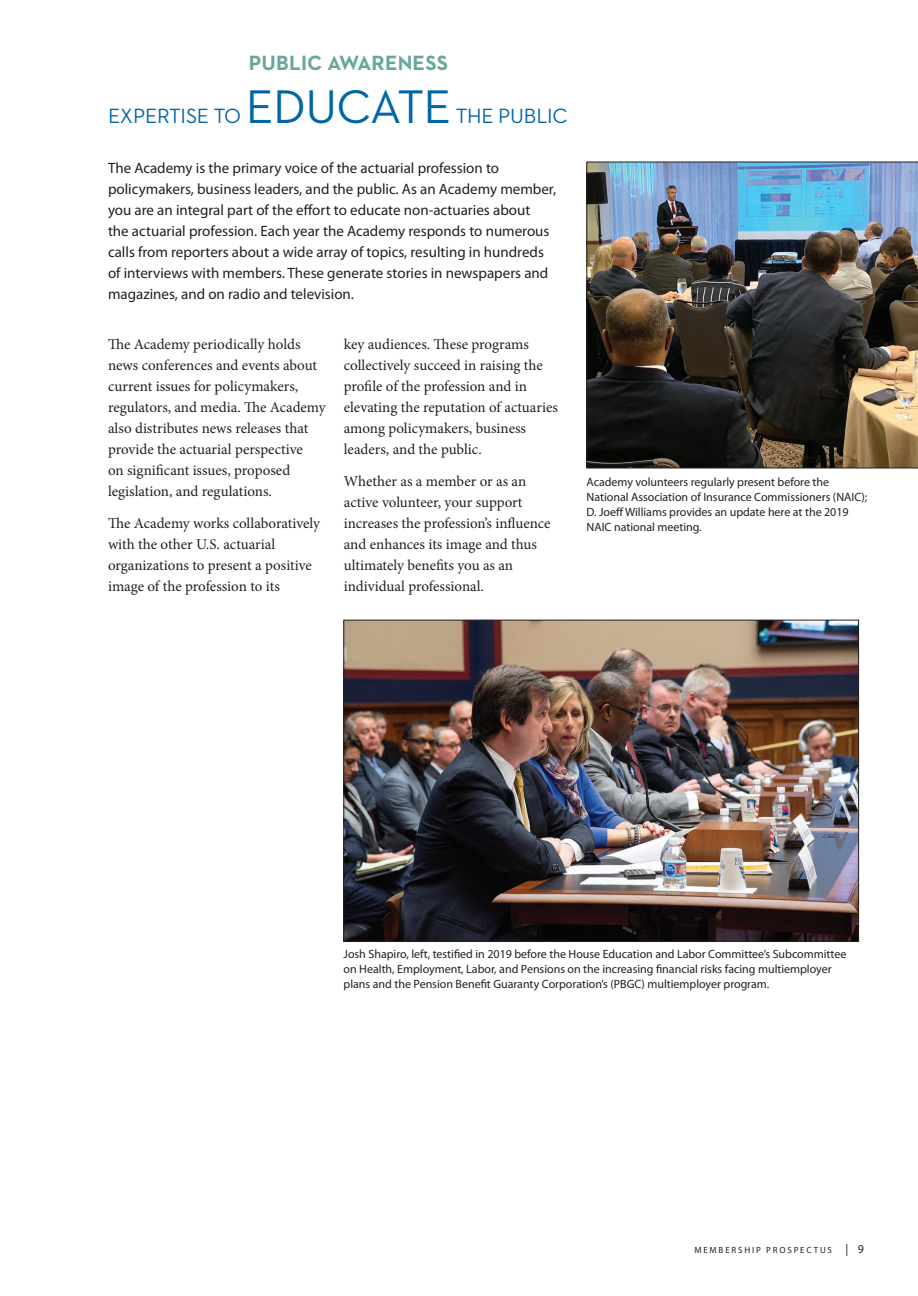
<style>
.page{position:relative;width:918px;height:1296px;background:#fff}
.page>*{position:absolute;margin:0;border:0;box-sizing:border-box;transform-origin:0 0}
.Main_heads{font:48px "Neutraface 2 Text";letter-spacing:-.01em;color:#0166a5}
.Main_heads-2{font:21px "Neutraface 2 Text";letter-spacing:-.01em;color:#0166a5}
.Main_heads-3{font:700 21px "Neutraface 2 Text";letter-spacing:.01em;color:#68a69b}
.body_text{font:15px/21px "Minion Pro";color:#231f20}
.wide_paragraph{font:15px/21px "Myriad Pro";color:#231f20}
.caption_credit{font:12px/15px "Myriad Pro";color:#231f20}
.t1{font:9px "Myriad Pro";letter-spacing:.2em;color:#231f20}
.s1{font-size:12px}
</style>
<div class="page">
<img style="left:587px;top:162px;width:331px;height:306px">
<img style="left:346px;top:622px;width:511px;height:317px">
<div style="left:344px;top:620px;width:515px;height:321px;border:1px solid #231f20"></div>
<p class="Main_heads-2" style="left:108px;top:102px;width:135px">EXPERTISE TO</p>
<p class="Main_heads-3" style="left:249px;top:50px;width:201px">PUBLIC AWARENESS</p>
<p class="Main_heads" style="left:246px;top:76px;width:207px">EDUCATE</p>
<p class="Main_heads-2" style="left:456px;top:102px;width:114px">THE PUBLIC</p>
<p class="wide_paragraph" style="left:108px;top:157px;width:450px">The Academy is the primary voice of the actuarial profession to policymakers, business leaders, and the public. As an Academy member, you are an integral part of the effort to educate non-actuaries about<br>the actuarial profession. Each year the Academy responds to numerous calls from reporters about a wide array of topics, resulting in hundreds of interviews with members. These generate stories in newspapers and magazines, and on radio and television.</p>
<p class="body_text" style="left:108px;top:334px;width:219px">The Academy periodically holds news conferences and events about current issues for policymakers, regulators, and media. The Academy also distributes news releases that provide the actuarial perspective<br>on significant issues, proposed legislation, and regulations.</p>
<p class="body_text" style="left:108px;top:513px;width:214px">The Academy works collaboratively with the other U.S. actuarial organizations to present a positive image of the profession to its</p>
<p class="body_text" style="left:344px;top:334px;width:216px">key audiences. These programs collectively succeed in raising the profile of the profession and in elevating the reputation of actuaries among policymakers, business leaders, and the public.</p>
<p class="body_text" style="left:344px;top:471px;width:208px">Whether as a member or as an active volunteer, your support increases the profession’s influence and enhances its image and thus ultimately benefits you as an individual professional.</p>
<p class="caption_credit" style="left:587px;top:474px;width:282px">Academy volunteers regularly present before the National Association of Insurance Commissioners (NAIC); D. Joeff Williams provides an update here at the 2019<br>NAIC national meeting.</p>
<p class="caption_credit" style="left:344px;top:946px;width:504px">Josh Shapiro, left, testified in 2019 before the House Education and Labor Committee’s Subcommittee on Health, Employment, Labor, and Pensions on the increasing financial risks facing multiemployer plans and the Pension Benefit Guaranty Corporation’s (PBGC) multiemployer program.</p>
<p class="t1" style="left:694px;top:1244px;width:171px">MEMBERSHIP PROSPECTUS <span class="s1">| 9</span></p>
</div>
